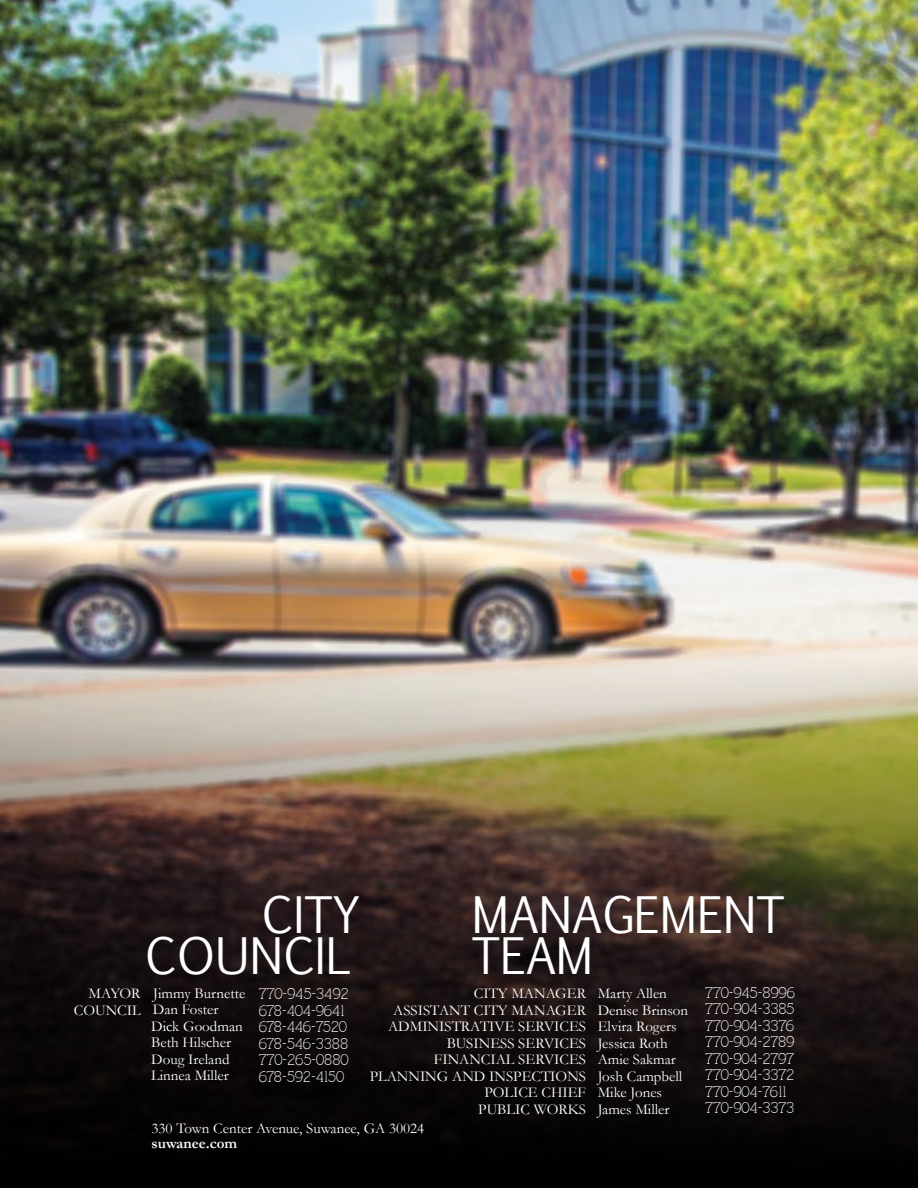
<style>
.page{position:relative;width:918px;height:1188px;background:#fff}
.page>*{position:absolute;margin:0;border:0;box-sizing:border-box;transform-origin:0 0}
.t1{font:48px/40.5px "Euphemia CAS";color:#fff}
.t2{font:15px/16.5px "Garamond";color:#fff}
.t3{font:15px/16.5px "Alexandria FLF";color:#fff}
.t4{font:700 15px "Garamond";color:#fff}
</style>
<div class="page">
<img style="left:0;top:0;width:918px;height:356px">
<img style="left:0;top:356px;width:918px;height:832px">
<h1 class="t1" style="left:145px;top:895px;width:217px;text-align:right">CITY<br>COUNCIL</h1>
<p class="t2" style="left:151px;top:984px;width:96px">Jimmy Burnette<br>Dan Foster<br>Dick Goodman<br>Beth Hilscher<br>Doug Ireland<br>Linnea Miller</p>
<h1 class="t1" style="left:472px;top:895px;width:314px">MANAGEMENT<br>TEAM</h1>
<p class="t3" style="left:705px;top:984px;width:91px">770-945-8996<br>770-904-3385<br>770-904-3376<br>770-904-2789<br>770-904-2797<br>770-904-3372<br>770-904-7611<br>770-904-3373</p>
<p class="t3" style="left:259px;top:986px;width:91px">770-945-3492<br>678-404-9641<br>678-446-7520<br>678-546-3388<br>770-265-0880<br>678-592-4150</p>
<p class="t2" style="left:370px;top:985px;width:218px;text-align:right">CITY MANAGER<br>ASSISTANT CITY MANAGER<br>ADMINISTRATIVE SERVICES<br>BUSINESS SERVICES<br>FINANCIAL SERVICES<br>PLANNING AND INSPECTIONS<br>POLICE CHIEF<br>PUBLIC WORKS</p>
<p class="t2" style="left:598px;top:985px;width:92px">Marty Allen<br>Denise Brinson<br>Elvira Rogers<br>Jessica Roth<br>Amie Sakmar<br>Josh Campbell<br>Mike Jones<br>James Miller</p>
<p class="t2" style="left:74px;top:985px;width:68px;text-align:right">MAYOR<br>COUNCIL</p>
<p class="t2" style="left:152px;top:1120px;width:274px">330 Town Center Avenue, Suwanee, GA 30024</p>
<p class="t4" style="left:151px;top:1133px;width:87px">suwanee.com</p>
</div>
